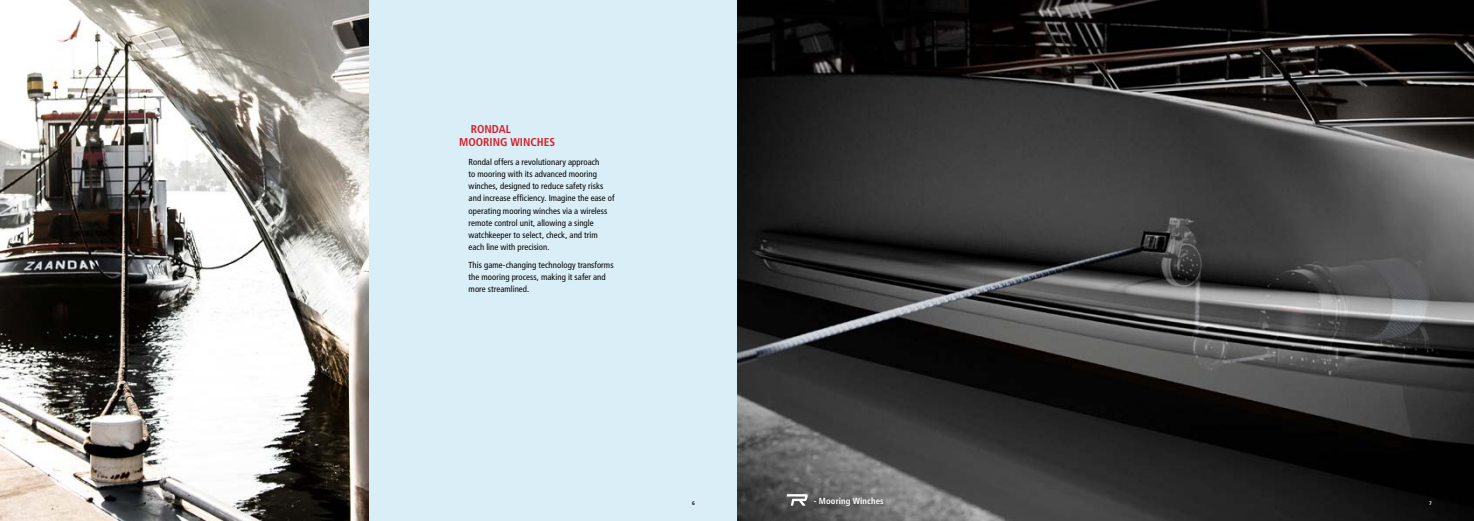
<style>
.page{position:relative;width:1474px;height:521px;background:#fff}
.page>*{position:absolute;margin:0;border:0;box-sizing:border-box;transform-origin:0 0}
.t1{font:700 condensed 11.38px/13.1px "Frutiger LT Pro";color:#d41f28}
.t2{font:condensed 8.75px/12.2px "Frutiger LT Pro";letter-spacing:.005em;color:#000}
.t3{font:700 condensed 8.75px "Frutiger LT Pro";letter-spacing:.01em;color:#fff}
.t4{font:700 condensed 5.25px "Frutiger LT Pro";color:#000}
.t5{font:700 condensed 5.25px "Frutiger LT Pro";color:#fff}
</style>
<div class="page">
<div style="left:64px;top:0;width:673px;height:521px;background:#d9eef7"></div>
<img style="left:0;top:0;width:368px;height:521px">
<img style="left:737px;top:0;width:736px;height:521px">
<svg style="left:786px;top:494px;width:21px;height:12px"></svg>
<h1 class="t1" style="left:459px;top:122px;width:97px;text-indent:12px">RONDAL<br>MOORING WINCHES</h1>
<p class="t2" style="left:468px;top:156px;width:147px">Rondal offers a revolutionary approach<br>to mooring with its advanced mooring winches, designed to reduce safety risks and increase efficiency. Imagine the ease of operating mooring winches via a wireless remote control unit, allowing a single watchkeeper to select, check, and trim each line with precision.</p>
<p class="t2" style="left:468px;top:258px;width:146px">This game-changing technology transforms the mooring process, making it safer and more streamlined.</p>
<p class="t3" style="left:814px;top:495px;width:71px">- Mooring Winches</p>
<p class="t4" style="left:692px;top:500px;width:4px">6</p>
<p class="t5" style="left:1428px;top:500px;width:4px">7</p>
</div>
